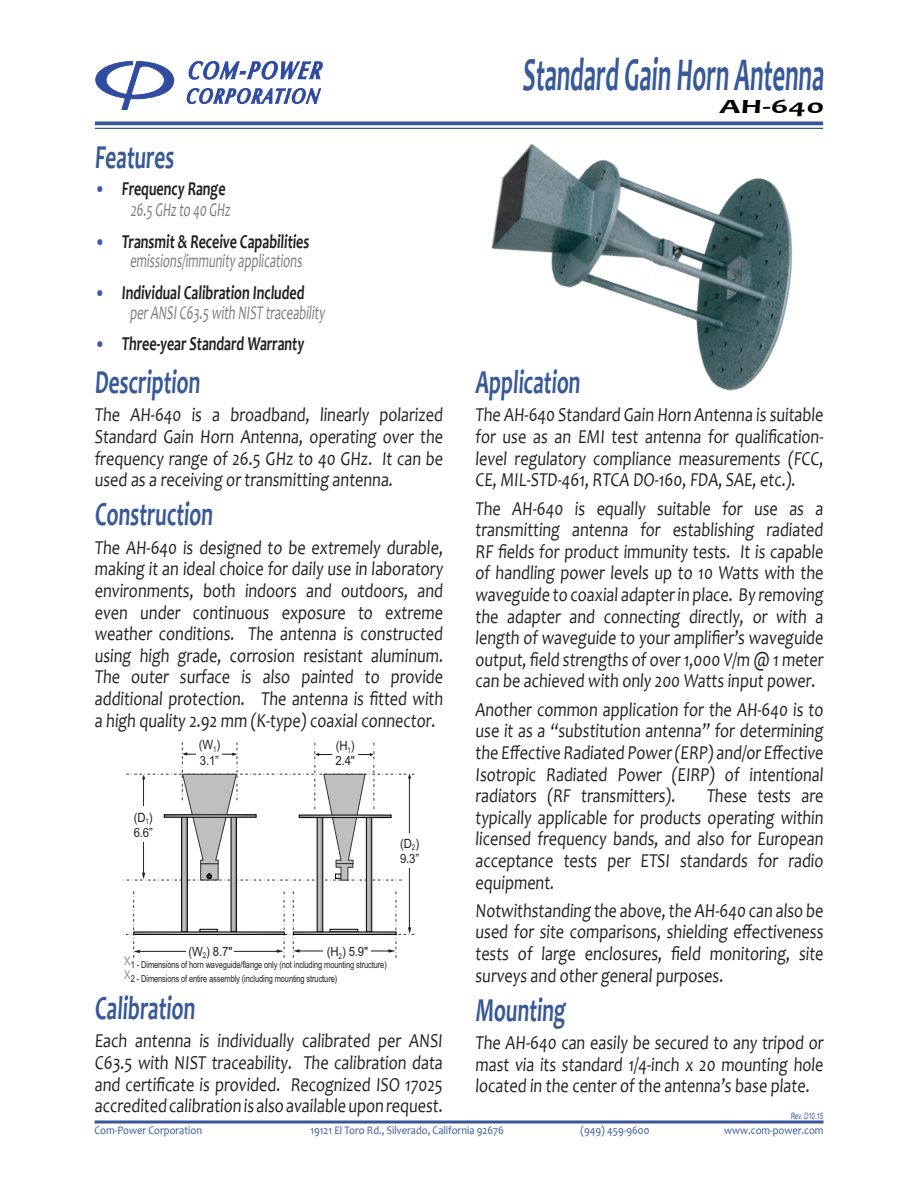
<style>
.page{position:relative;width:918px;height:1188px;background:#fff}
.page>*{position:absolute;margin:0;border:0;box-sizing:border-box;transform-origin:0 0}
.Product_Name-Title{font:700 47.25px "Candara";color:#375998;scale:.52 1}
.Text{font:700 33.75px "Candara";color:#375998;scale:.63 1}
.Headers{font:700 33.75px "Candara";color:#375998;scale:.63 1}
.Product_Model-Title{font:700 20.4px "Candara";color:#000;scale:1.64 1}
.Text-2{font:19.8px/21.6px "Candara";color:#231f20;text-align:justify;scale:.82 1}
.Bullets{font:700 19.8px "Candara";color:#231f20;scale:.71 1}
.Bullets-2{font:19.5px "Candara";color:#757b80;scale:.65 1}
.t1{font:12.75px/15.3px "Arial";color:#231f20;scale:.89 1}
.Footer-company_info{font:11.55px "Candara";color:#365897;scale:.91 1}
.t2{font:9.6px/13.8px "Arial Narrow";letter-spacing:-.015em;color:#231f20;scale:.96 1}
.t3{font:8.7px "Arial";color:#375998;scale:.68 1}
.s1{font-size:18.9px;color:#3759b6}
</style>
<div class="page">
<svg style="left:96px;top:61px;width:78px;height:49px"></svg>
<svg style="left:186px;top:61px;width:137px;height:43px"></svg>
<svg style="left:94px;top:1120px;width:730px;height:4px;fill:#9baaca"></svg>
<img style="left:447px;top:121px;width:377px;height:270px">
<hr style="left:95px;top:122px;width:728px;height:3px;background:#385797">
<hr style="left:95px;top:128px;width:728px;height:1px;background:#385797">
<hr style="left:409px;top:776px;width:1px;height:154px;background:#231f20">
<hr style="left:233px;top:816px;width:1px;height:116px;background:#bfbebe">
<hr style="left:234px;top:816px;width:1px;height:116px;background:#b6b7b7">
<div style="left:231px;top:816px;width:6px;height:116px;border:1px solid #050504"></div>
<hr style="left:183px;top:816px;width:1px;height:116px;background:#b4b5b5">
<hr style="left:184px;top:816px;width:1px;height:116px;background:#c0bfbf">
<hr style="left:185px;top:816px;width:1px;height:116px;background:#b4b5b5">
<div style="left:181px;top:816px;width:7px;height:116px;border:1px solid #050504"></div>
<hr style="left:368px;top:816px;width:1px;height:116px;background:#babbba">
<hr style="left:369px;top:816px;width:1px;height:116px;background:#bcbcbc">
<hr style="left:372px;top:816px;width:1px;height:116px;background:#959494">
<div style="left:366px;top:816px;width:6px;height:116px;border:1px solid #050504"></div>
<hr style="left:319px;top:816px;width:1px;height:116px;background:#bcbcbc">
<hr style="left:320px;top:816px;width:1px;height:116px;background:#bbbcbb">
<hr style="left:323px;top:816px;width:1px;height:116px;background:#959494">
<div style="left:317px;top:816px;width:6px;height:116px;border:1px solid #050504"></div>
<svg style="left:124px;top:742px;width:290px;height:139px"></svg>
<svg style="left:123px;top:891px;width:291px;height:67px"></svg>
<div style="left:293px;top:932px;width:103px;height:3px;border:1px solid #050504"></div>
<div style="left:332px;top:736px;width:26px;height:34px;background:#fff"></div>
<p class="Headers" style="left:94px;top:137px;width:132px">Features</p>
<p class="Bullets" style="left:94px;top:176px;width:188px"><span class="s1">•</span> Frequency Range</p>
<p class="Bullets-2" style="left:131px;top:198px;width:159px">26.5 GHz to 40 GHz</p>
<p class="Bullets" style="left:94px;top:229px;width:306px"><span class="s1">•</span> Transmit &amp; Receive Capabilities</p>
<p class="Bullets-2" style="left:130px;top:249px;width:270px">emissions/immunity applications</p>
<p class="Bullets" style="left:94px;top:281px;width:299px"><span class="s1">•</span> Individual Calibration Included</p>
<p class="Bullets-2" style="left:130px;top:300px;width:305px">perANSIC63.5 with NIST traceability</p>
<p class="Bullets" style="left:94px;top:332px;width:299px"><span class="s1">•</span> Three-year Standard Warranty</p>
<p class="Headers" style="left:94px;top:362px;width:173px">Description</p>
<p class="Text-2" style="left:94px;top:404px;width:428px">The AH-640 is a broadband, linearly polarized Standard Gain Horn Antenna, operating over the frequency range of 26.5 GHz to 40 GHz. It can be used as a receiving or transmitting antenna.</p>
<p class="Text" style="left:94px;top:494px;width:193px">Construction</p>
<p class="Text-2" style="left:94px;top:537px;width:428px">The AH-640 is designed to be extremely durable, making it an ideal choice for daily use in laboratory environments, both indoors and outdoors, and even under continuous exposure to extreme weather conditions. The antenna is constructed using high grade, corrosion resistant aluminum.<br>The outer surface is also painted to provide additional protection. The antenna is fitted with a high quality 2.92 mm (K-type) coaxial connector.</p>
<p class="t1" style="left:134px;top:810px;width:23px">(D<sub>1</sub>)<br>6.6”</p>
<p class="t1" style="left:199px;top:737px;width:26px">(W<sub>1</sub>)<br>3.1”</p>
<p class="t1" style="left:336px;top:738px;width:23px">(H<sub>1</sub>)<br>2.4"</p>
<p class="t1" style="left:400px;top:836px;width:23px">(D<sub>2</sub>)<br>9.3”</p>
<p class="t1" style="left:189px;top:944px;width:51px">(W<sub>2</sub>) 8.7"</p>
<p class="t1" style="left:327px;top:944px;width:48px">(H<sub>2</sub>) 5.9"</p>
<p class="t2" style="left:124px;top:957px;width:275px"><sup>X</sup>1 - Dimensions of horn waveguide/flange only (not including mounting structure)<br><sup>X</sup>2 - Dimensions of entire assembly (including mounting structure)</p>
<p class="Text" style="left:94px;top:988px;width:165px">Calibration</p>
<p class="Text-2" style="left:94px;top:1030px;width:428px">Each antenna is individually calibrated per ANSI C63.5 with NIST traceability. The calibration data and certificate is provided. Recognized ISO 17025 accredited calibration is also available upon request.</p>
<p class="Product_Name-Title" style="left:522px;top:46px;width:588px">Standard Gain Horn Antenna</p>
<p class="Product_Model-Title" style="left:719px;top:94px;width:66px">AH-640</p>
<p class="Headers" style="left:475px;top:362px;width:172px">Application</p>
<p class="Text-2" style="left:475px;top:404px;width:428px">The AH-640 Standard Gain Horn Antenna is suitable for use as an EMI test antenna for qualification&shy;level regulatory compliance measurements (FCC, CE, MIL-STD-461, RTCA DO-160, FDA, SAE, etc.).</p>
<p class="Text-2" style="left:475px;top:497px;width:428px">The AH-640 is equally suitable for use as a transmitting antenna for establishing radiated RF fields for product immunity tests. It is capable of handling power levels up to 10 Watts with the waveguide to coaxial adapter in place. By removing the adapter and connecting directly, or with a length of waveguide to your amplifier’s waveguide output, field strengths of over 1,000 V/m @ 1 meter can be achieved with only 200 Watts input power.</p>
<p class="Text-2" style="left:475px;top:699px;width:428px">Another common application for the AH-640 is to use it as a “substitution antenna” for determining the Effective Radiated Power (ERP) and/or Effective Isotropic Radiated Power (EIRP) of intentional radiators (RF transmitters).</p>
<p class="Text-2" style="left:475px;top:785px;width:428px;text-indent:231px">These tests are typically applicable for products operating within licensed frequency bands, and also for European acceptance tests per ETSI standards for radio equipment.</p>
<p class="Text-2" style="left:475px;top:900px;width:428px">Notwithstanding the above, the AH-640 can also be used for site comparisons, shielding effectiveness tests of large enclosures, field monitoring, site surveys and other general purposes.</p>
<p class="Text" style="left:475px;top:989px;width:149px">Mounting</p>
<p class="Text-2" style="left:475px;top:1032px;width:428px">The AH-640 can easily be secured to any tripod or mast via its standard 1/4-inch x 20 mounting hole located in the center of the antenna’s base plate.</p>
<p class="t3" style="left:791px;top:1110px;width:50px">Rev. D10.15</p>
<p class="Footer-company_info" style="left:94px;top:1123px;width:120px">Com-Power Corporation</p>
<p class="Footer-company_info" style="left:310px;top:1123px;width:214px">19121 El Toro Rd., Silverado, California 92676</p>
<p class="Footer-company_info" style="left:580px;top:1123px;width:77px">(949) 459-9600</p>
<p class="Footer-company_info" style="left:724px;top:1123px;width:111px">www.com-power.com</p>
</div>
